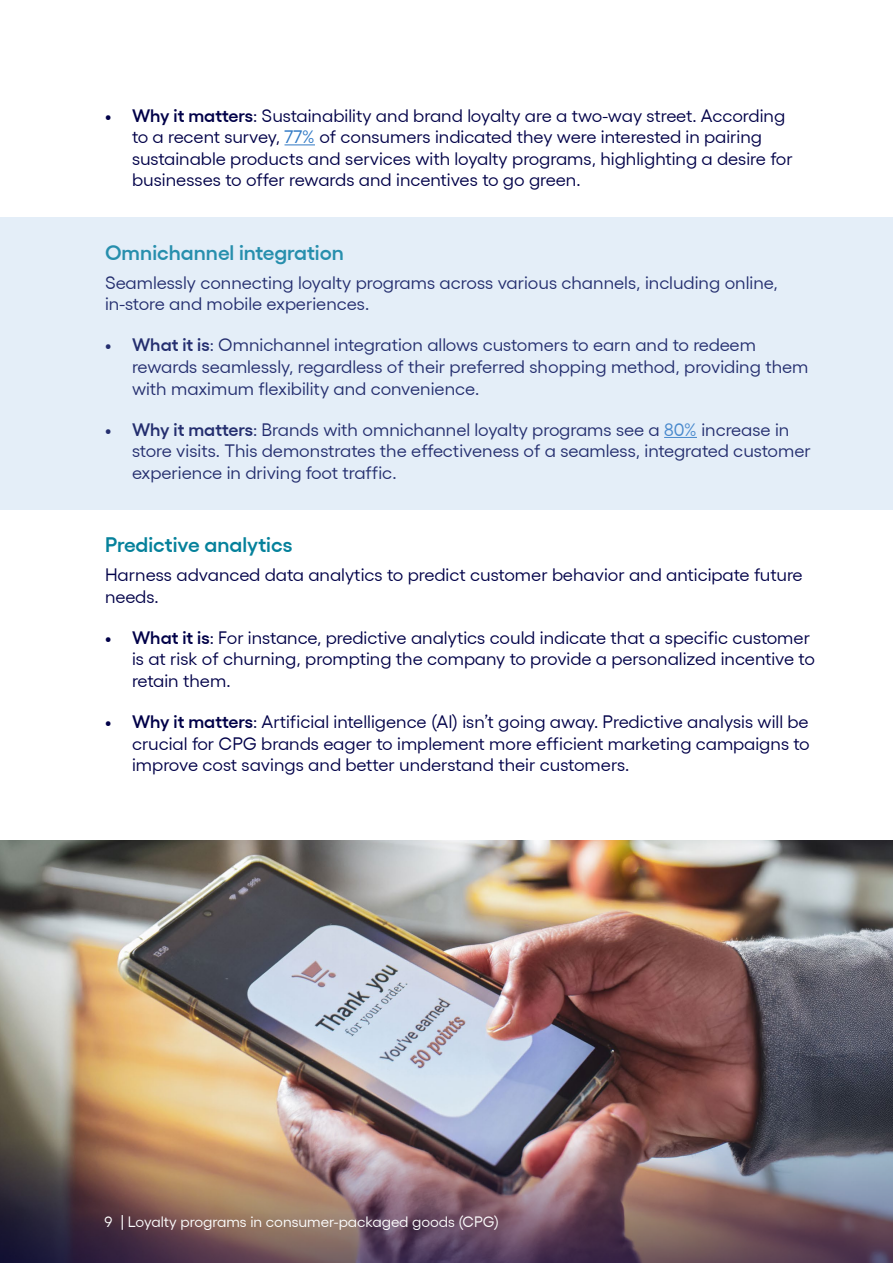
<style>
.page{position:relative;width:893px;height:1263px;background:#fff}
.page>*{position:absolute;margin:0;border:0;box-sizing:border-box;transform-origin:0 0}
.t1{font:600 21px "Gellix";color:#05819b}
.t2{font:18px/21.6px "Gellix";color:#000048}
.t3{font:15px "Gellix";color:#fff}
.s1{font-weight:600}
.s2{color:#2f78c4}
</style>
<div class="page">
<img style="left:0;top:840px;width:893px;height:299px">
<hr style="left:284px;top:144px;width:31px;height:1px;background:#2f78c4">
<img style="left:0;top:1139px;width:893px;height:124px">
<div style="left:0;top:218px;width:893px;height:292px;background:#e4eef8"></div>
<p class="t2" style="left:132px;top:103px;width:662px;text-indent:-27px"><span class="s1">• Why it matters</span>: Sustainability and brand loyalty are a two-way street. According to a recent survey, <span class="s2">77%</span> of consumers indicated they were interested in pairing sustainable products and services with loyalty programs, highlighting a desire for businesses to offer rewards and incentives to go green.</p>
<p class="t1" style="left:105px;top:236px;width:240px">Omnichannel integration</p>
<p class="t2" style="left:105px;top:270px;width:674px">Seamlessly connecting loyalty programs across various channels, including online, in-store and mobile experiences.</p>
<p class="t2" style="left:132px;top:332px;width:678px;text-indent:-27px"><span class="s1">• What it is</span>: Omnichannel integration allows customers to earn and to redeem rewards seamlessly, regardless of their preferred shopping method, providing them with maximum flexibility and convenience.</p>
<p class="t2" style="left:132px;top:417px;width:680px;text-indent:-27px"><span class="s1">• Why it matters</span>: Brands with omnichannel loyalty programs see a <span class="s2">80%</span> increase in store visits. This demonstrates the effectiveness of a seamless, integrated customer experience in driving foot traffic.</p>
<p class="t1" style="left:105px;top:528px;width:189px">Predictive analytics</p>
<p class="t2" style="left:105px;top:562px;width:699px">Harness advanced data analytics to predict customer behavior and anticipate future needs.</p>
<p class="t2" style="left:132px;top:625px;width:684px;text-indent:-27px"><span class="s1">• What it is</span>: For instance, predictive analytics could indicate that a specific customer is at risk of churning, prompting the company to provide a personalized incentive to retain them.</p>
<p class="t2" style="left:132px;top:709px;width:679px;text-align:justify;text-indent:-27px"><span class="s1">• Why it matters</span>: Artificial intelligence (AI) isn’t going away. Predictive analysis will be crucial for CPG brands eager to implement more efficient marketing campaigns to improve cost savings and better understand their customers.</p>
<p class="t3" style="left:104px;top:1210px;width:396px">9 | Loyalty programs in consumer-packaged goods (CPG)</p>
</div>
